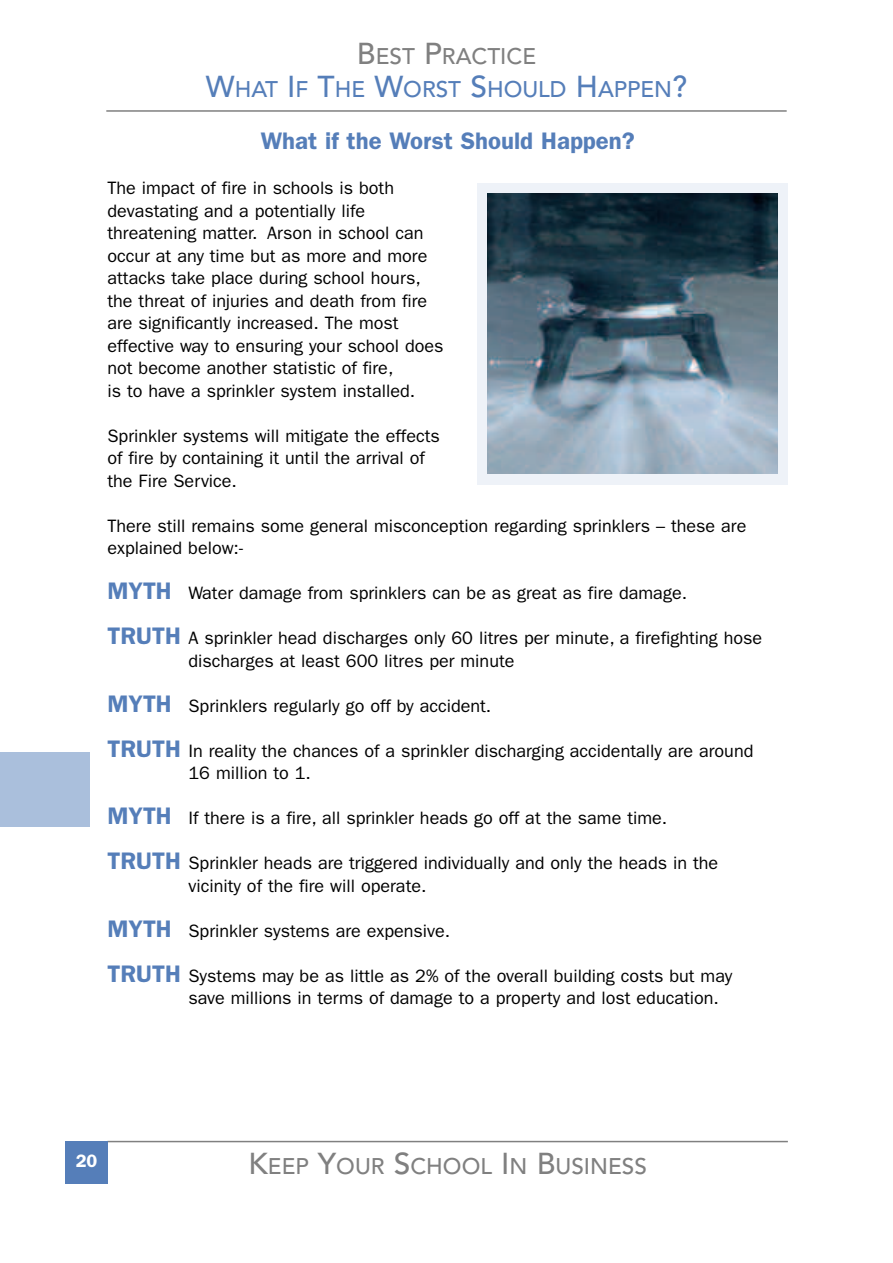
<style>
.page{position:relative;width:893px;height:1263px;background:#fff}
.page>*{position:absolute;margin:0;border:0;box-sizing:border-box;transform-origin:0 0}
.t1{font:600 24px "Franklin Gothic";color:#557eb9}
.t2{font:500 22.5px/33px "Avenir";color:#557eb9;text-align:center}
.t3{font:500 22.5px "Avenir";color:#808080}
.t4{font:18px/22.5px "Franklin Gothic";color:#000}
.t5{font:600 18px "Franklin Gothic";color:#fff}
.s1{font-size:30px;color:#808080}
.s2{color:#808080}
.s3{font-size:30px}
.s4{font-weight:600;font-size:24px;color:#557eb9}
</style>
<div class="page">
<hr style="left:106px;top:110px;width:681px;height:2px;background:#808080">
<div style="left:477px;top:183px;width:311px;height:301px;background:#eef2f8"></div>
<img style="left:488px;top:194px;width:289px;height:280px">
<hr style="left:107px;top:1141px;width:681px;height:1px;background:#808080">
<div style="left:0;top:753px;width:89px;height:74px;background:#aabfdc"></div>
<div style="left:65px;top:1141px;width:43px;height:42px;background:#557eb9"></div>
<p class="t2" style="left:206px;top:41px;width:483px"><span class="s1">B</span><span class="s2">EST</span> <span class="s1">P</span><span class="s2">RACTICE<br></span><span class="s3">W</span>HAT <span class="s3">I</span>F <span class="s3">T</span>HE <span class="s3">W</span>ORST <span class="s3">S</span>HOULD <span class="s3">H</span>APPEN<span class="s3">?</span></p>
<h1 class="t1" style="left:261px;top:133px;width:376px">What if the Worst Should Happen?</h1>
<p class="t4" style="left:107px;top:178px;width:338px">The impact of fire in schools is both devastating and a potentially life threatening matter. Arson in school can occur at any time but as more and more attacks take place during school hours, the threat of injuries and death from fire are significantly increased. The most effective way to ensuring your school does not become another statistic of fire,<br>is to have a sprinkler system installed.</p>
<p class="t4" style="left:107px;top:426px;width:334px">Sprinkler systems will mitigate the effects of fire by containing it until the arrival of the Fire Service.</p>
<p class="t4" style="left:107px;top:516px;width:640px">There still remains some general misconception regarding sprinklers – these are explained below:-</p>
<p class="t4" style="left:107px;top:583px;width:581px"><span class="s4">MYTH</span> Water damage from sprinklers can be as great as fire damage.</p>
<p class="t4" style="left:188px;top:628px;width:575px;text-indent:-81px"><span class="s4">TRUTH</span> A sprinkler head discharges only 60 litres per minute, a firefighting hose discharges at least 600 litres per minute</p>
<p class="t4" style="left:107px;top:696px;width:385px"><span class="s4">MYTH</span> Sprinklers regularly go off by accident.</p>
<p class="t4" style="left:188px;top:741px;width:566px;text-indent:-81px"><span class="s4">TRUTH</span> In reality the chances of a sprinkler discharging accidentally are around<br>16 million to 1.</p>
<p class="t4" style="left:107px;top:808px;width:561px"><span class="s4">MYTH</span> If there is a fire, all sprinkler heads go off at the same time.</p>
<p class="t4" style="left:188px;top:853px;width:531px;text-indent:-81px"><span class="s4">TRUTH</span> Sprinkler heads are triggered individually and only the heads in the vicinity of the fire will operate.</p>
<p class="t4" style="left:107px;top:921px;width:344px"><span class="s4">MYTH</span> Sprinkler systems are expensive.</p>
<p class="t4" style="left:188px;top:966px;width:545px;text-indent:-81px"><span class="s4">TRUTH</span> Systems may be as little as 2% of the overall building costs but may save millions in terms of damage to a property and lost education.</p>
<p class="t5" style="left:76px;top:1154px;width:23px">20</p>
<p class="t3" style="left:249px;top:1157px;width:400px"><span class="s3">K</span>EEP <span class="s3">Y</span>OUR <span class="s3">S</span>CHOOL <span class="s3">I</span>N <span class="s3">B</span>USINESS</p>
</div>
